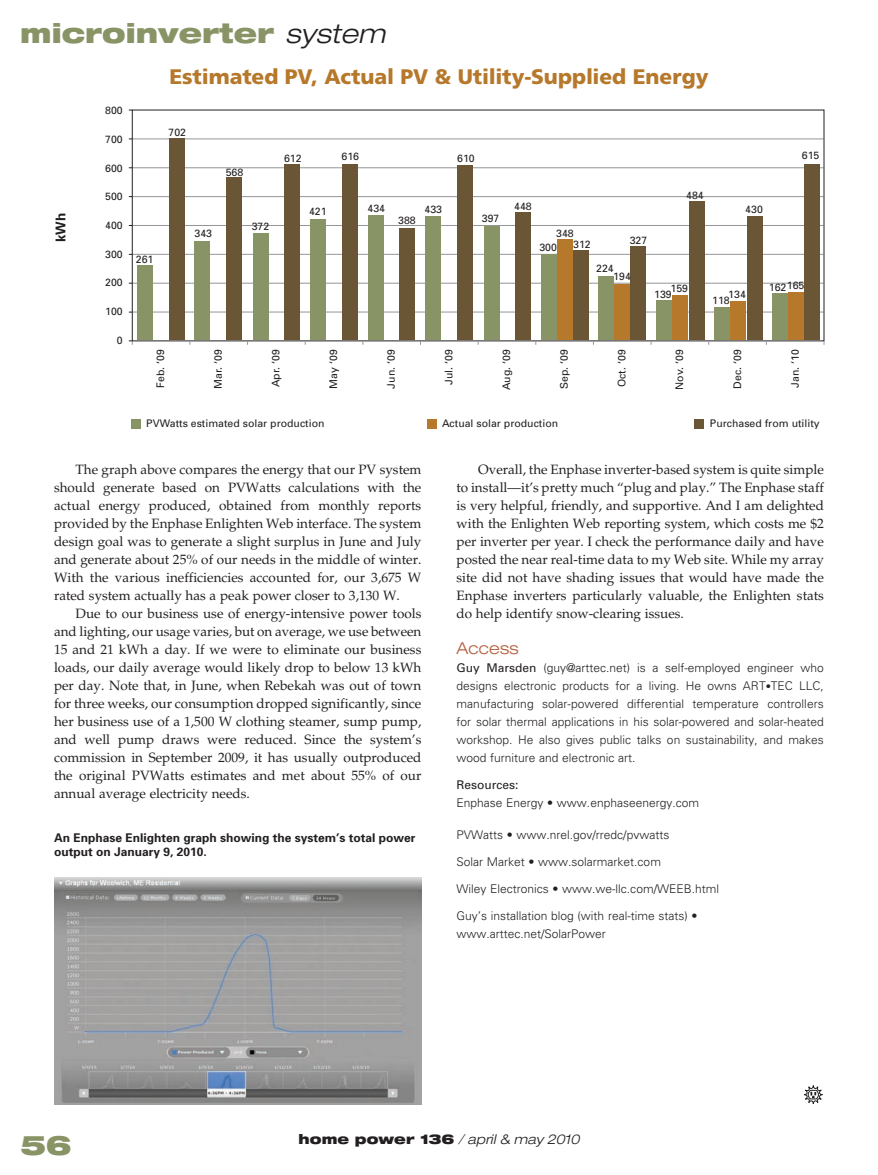
<style>
.page{position:relative;width:878px;height:1175px;background:#fff}
.page>*{position:absolute;margin:0;border:0;box-sizing:border-box;transform-origin:0 0}
.t1{font:900 expanded 27px "Helvetica Neue";color:#899466}
.t2{font:900 21px "Frutiger";color:#b6782a}
.t3{font:300 expanded 16.5px "Helvetica Neue";letter-spacing:.015em;color:#b55c3d}
.t4{font:13.5px/18px "Palatino";color:#231f20;text-align:justify}
.t5{font:italic 300 expanded 13.5px "Helvetica Neue";letter-spacing:-.005em;color:#231f20}
.t6{font:700 13.5px "Univers";color:#231f20}
.t7{font:300 12px/18px "Univers";color:#231f20;text-align:justify}
.t8{font:700 12px/14.2px "Univers";color:#231f20}
.t9{font:12px "Univers";color:#231f20}
.t10{font:10.5px/11.4px "Univers";color:#231f20}
.s1{font-weight:300;font-style:italic;color:#231f20}
.s2{font-weight:400}
.s3{font-size:10.5px}
.s4{font-weight:900;font-style:normal}
</style>
<div class="page">
<svg style="left:803px;top:1085px;width:20px;height:19px"></svg>
<hr style="left:132px;top:138px;width:691px;height:1px;background:#939598">
<hr style="left:132px;top:167px;width:691px;height:1px;background:#939598">
<hr style="left:132px;top:196px;width:691px;height:1px;background:#939598">
<hr style="left:132px;top:225px;width:691px;height:1px;background:#939598">
<hr style="left:132px;top:254px;width:691px;height:1px;background:#939598">
<hr style="left:132px;top:283px;width:691px;height:1px;background:#939598">
<hr style="left:132px;top:312px;width:691px;height:1px;background:#939598">
<div style="left:137px;top:265px;width:15px;height:75px;background:#899466"></div>
<div style="left:169px;top:138px;width:15px;height:202px;background:#6a5535"></div>
<div style="left:195px;top:241px;width:15px;height:99px;background:#899466"></div>
<div style="left:227px;top:178px;width:15px;height:162px;background:#6a5535"></div>
<div style="left:253px;top:233px;width:15px;height:107px;background:#899466"></div>
<div style="left:284px;top:164px;width:15px;height:176px;background:#6a5535"></div>
<div style="left:310px;top:219px;width:15px;height:121px;background:#899466"></div>
<div style="left:342px;top:164px;width:15px;height:176px;background:#6a5535"></div>
<div style="left:368px;top:215px;width:15px;height:125px;background:#899466"></div>
<div style="left:399px;top:229px;width:16px;height:111px;background:#6a5535"></div>
<div style="left:484px;top:226px;width:15px;height:114px;background:#899466"></div>
<div style="left:515px;top:213px;width:15px;height:127px;background:#6a5535"></div>
<div style="left:541px;top:254px;width:15px;height:86px;background:#899466"></div>
<div style="left:574px;top:250px;width:15px;height:90px;background:#6a5535"></div>
<div style="left:557px;top:240px;width:15px;height:100px;background:#b6782a"></div>
<div style="left:425px;top:217px;width:15px;height:123px;background:#899466"></div>
<div style="left:457px;top:165px;width:16px;height:175px;background:#6a5535"></div>
<div style="left:598px;top:276px;width:15px;height:64px;background:#899466"></div>
<div style="left:614px;top:284px;width:15px;height:56px;background:#b6782a"></div>
<div style="left:656px;top:300px;width:15px;height:40px;background:#899466"></div>
<div style="left:672px;top:295px;width:15px;height:45px;background:#b6782a"></div>
<div style="left:714px;top:307px;width:15px;height:33px;background:#899466"></div>
<div style="left:747px;top:217px;width:15px;height:123px;background:#6a5535"></div>
<div style="left:730px;top:302px;width:16px;height:38px;background:#b6782a"></div>
<div style="left:772px;top:294px;width:15px;height:46px;background:#899466"></div>
<div style="left:788px;top:292px;width:15px;height:48px;background:#b6782a"></div>
<div style="left:804px;top:164px;width:15px;height:176px;background:#6a5535"></div>
<div style="left:689px;top:202px;width:15px;height:138px;background:#6a5535"></div>
<div style="left:631px;top:246px;width:15px;height:94px;background:#6a5535"></div>
<svg style="left:129px;top:340px;width:4px;height:5px"></svg>
<div style="left:131px;top:419px;width:9px;height:9px;background:#899466"></div>
<div style="left:427px;top:419px;width:9px;height:9px;background:#b6782a"></div>
<div style="left:695px;top:419px;width:9px;height:9px;background:#6a5535"></div>
<img style="left:54px;top:877px;width:367px;height:227px">
<h1 class="t1" style="left:20px;top:15px;width:366px">microinverter <span class="s1">system</span></h1>
<p class="t6" style="left:52px;top:242px;width:31px;rotate:-90deg">kWh</p>
<p class="t10" style="left:105px;top:105px;width:19px">800</p>
<p class="t10" style="left:105px;top:133px;width:19px">700</p>
<p class="t10" style="left:105px;top:162px;width:19px">600</p>
<p class="t10" style="left:105px;top:191px;width:19px">500</p>
<p class="t10" style="left:105px;top:219px;width:19px">400</p>
<p class="t10" style="left:105px;top:248px;width:19px">300</p>
<p class="t10" style="left:105px;top:277px;width:19px">200</p>
<p class="t10" style="left:105px;top:305px;width:19px">100</p>
<p class="t10" style="left:117px;top:334px;width:7px">0</p>
<h2 class="t2" style="left:169px;top:64px;width:540px">Estimated PV, Actual PV &amp; Utility-Supplied Energy</h2>
<p class="t10" style="left:136px;top:253px;width:19px">261</p>
<p class="t10" style="left:168px;top:126px;width:19px">702</p>
<p class="t10" style="left:226px;top:166px;width:19px">568</p>
<p class="t10" style="left:194px;top:228px;width:19px">343</p>
<p class="t10" style="left:252px;top:220px;width:19px">372</p>
<p class="t10" style="left:284px;top:152px;width:19px">612</p>
<p class="t10" style="left:309px;top:205px;width:19px">421</p>
<p class="t10" style="left:341px;top:150px;width:19px">616</p>
<p class="t10" style="left:457px;top:152px;width:19px">610</p>
<p class="t10" style="left:367px;top:202px;width:19px">434</p>
<p class="t10" style="left:398px;top:214px;width:19px">388</p>
<p class="t10" style="left:424px;top:203px;width:19px">433</p>
<p class="t10" style="left:482px;top:213px;width:19px">397</p>
<p class="t10" style="left:801px;top:149px;width:19px">615</p>
<p class="t10" style="left:514px;top:200px;width:19px">448</p>
<p class="t10" style="left:573px;top:227px;width:19px;text-indent:-17px">348<br>312</p>
<p class="t10" style="left:539px;top:241px;width:19px">300</p>
<p class="t10" style="left:629px;top:234px;width:19px">327</p>
<p class="t10" style="left:613px;top:264px;width:19px;line-height:8.1px;text-indent:-17px">224<br>194</p>
<p class="t10" style="left:686px;top:189px;width:19px">484</p>
<p class="t10" style="left:670px;top:282px;width:19px">159</p>
<p class="t10" style="left:654px;top:288px;width:19px">139</p>
<p class="t10" style="left:745px;top:203px;width:19px">430</p>
<p class="t10" style="left:728px;top:288px;width:19px">134</p>
<p class="t10" style="left:712px;top:294px;width:19px">118</p>
<p class="t10" style="left:768px;top:280px;width:37px">162165</p>
<p class="t10" style="left:154px;top:388px;width:40px;rotate:-90deg">Feb. ‘09</p>
<p class="t10" style="left:212px;top:389px;width:41px;rotate:-90deg">Mar. ‘09</p>
<p class="t10" style="left:270px;top:387px;width:39px;rotate:-90deg">Apr. ‘09</p>
<p class="t10" style="left:327px;top:389px;width:41px;rotate:-90deg">May ‘09</p>
<p class="t10" style="left:385px;top:389px;width:41px;rotate:-90deg">Jun. ‘09</p>
<p class="t10" style="left:443px;top:385px;width:37px;rotate:-90deg">Jul. ‘09</p>
<p class="t10" style="left:500px;top:390px;width:42px;rotate:-90deg">Aug. ‘09</p>
<p class="t10" style="left:558px;top:389px;width:41px;rotate:-90deg">Sep. ‘09</p>
<p class="t10" style="left:616px;top:387px;width:39px;rotate:-90deg">Oct. ‘09</p>
<p class="t10" style="left:673px;top:390px;width:42px;rotate:-90deg">Nov. ‘09</p>
<p class="t10" style="left:731px;top:389px;width:41px;rotate:-90deg">Dec. ‘09</p>
<p class="t10" style="left:789px;top:388px;width:40px;rotate:-90deg">Jan. ‘10</p>
<p class="t10" style="left:146px;top:418px;width:180px">PVWatts estimated solar production</p>
<p class="t10" style="left:442px;top:417px;width:118px">Actual solar production</p>
<p class="t10" style="left:710px;top:418px;width:111px">Purchased from utility</p>
<p class="t4" style="left:54px;top:461px;width:369px;text-indent:22px">The graph above compares the energy that our PV system should generate based on PVWatts calculations with the actual energy produced, obtained from monthly reports provided by the Enphase Enlighten Web interface. The system design goal was to generate a slight surplus in June and July and generate about 25% of our needs in the middle of winter.<br>With the various inefficiencies accounted for, our 3,675 W rated system actually has a peak power closer to 3,130 W.</p>
<p class="t4" style="left:54px;top:605px;width:369px;text-indent:22px">Due to our business use of energy-intensive power tools and lighting, our usage varies, but on average, we use between 15 and 21 kWh a day. If we were to eliminate our business loads, our daily average would likely drop to below 13 kWh per day. Note that, in June, when Rebekah was out of town for three weeks, our consumption dropped significantly, since her business use of a 1,500 W clothing steamer, sump pump, and well pump draws were reduced. Since the system’s commission in September 2009, it has usually outproduced the original PVWatts estimates and met about 55% of our annual average electricity needs.</p>
<p class="t8" style="left:54px;top:829px;width:363px">An Enphase Enlighten graph showing the system’s total power output on January 9, 2010.</p>
<p class="t4" style="left:456px;top:461px;width:369px;text-indent:22px">Overall, the Enphase inverter-based system is quite simple to install—it’s pretty much “plug and play.” The Enphase staff is very helpful, friendly, and supportive. And I am delighted with the Enlighten Web reporting system, which costs me $2 per inverter per year. I check the performance daily and have posted the near real-time data to my Web site. While my array site did not have shading issues that would have made the Enphase inverters particularly valuable, the Enlighten stats do help identify snow-clearing issues.</p>
<p class="t3" style="left:456px;top:638px;width:64px">Access</p>
<p class="t7" style="left:456px;top:659px;width:369px"><span class="s2">Guy Marsden</span> (guy@arttec.net) is a self-employed engineer who designs electronic products for a living. He owns ART<span class="s3">•</span>TEC LLC, manufacturing solar-powered differential temperature controllers for solar thermal applications in his solar-powered and solar-heated workshop. He also gives public talks on sustainability, and makes wood furniture and electronic art.</p>
<p class="t9" style="left:456px;top:777px;width:64px">Resources:</p>
<p class="t7" style="left:456px;top:794px;width:244px">Enphase Energy • www.enphaseenergy.com</p>
<p class="t7" style="left:456px;top:825px;width:214px">PVWatts • www.nrel.gov/rredc/pvwatts</p>
<p class="t7" style="left:456px;top:852px;width:206px">Solar Market • www.solarmarket.com</p>
<p class="t7" style="left:456px;top:879px;width:264px">Wiley Electronics • www.we-llc.com/WEEB.html</p>
<p class="t7" style="left:456px;top:906px;width:242px">Guy’s installation blog (with real-time stats) • www.arttec.net/SolarPower</p>
<h1 class="t1" style="left:20px;top:1128px;width:53px">56</h1>
<p class="t5" style="left:298px;top:1131px;width:282px"><span class="s4">home power 136</span> / april &amp; may 2010</p>
</div>
